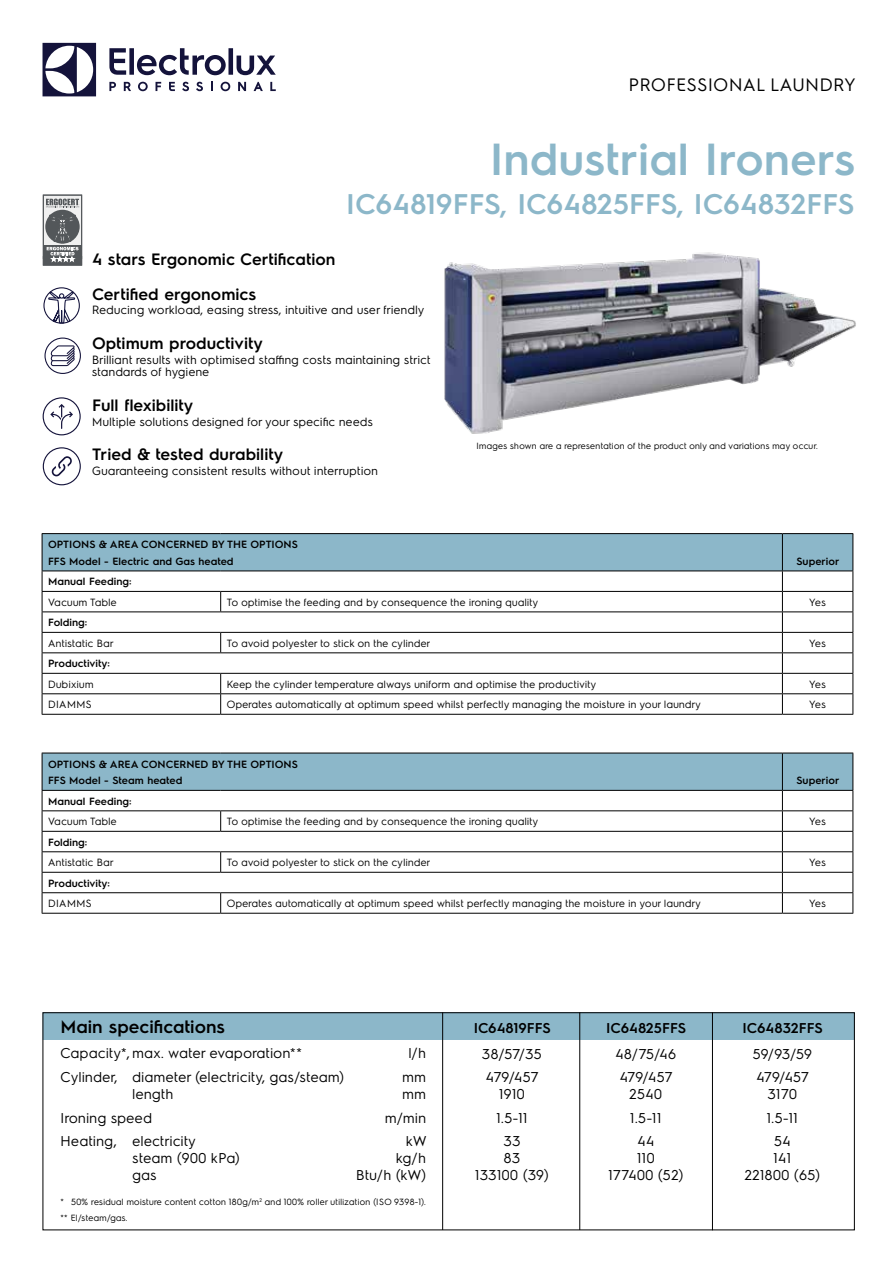
<style>
.page{position:relative;width:893px;height:1263px;background:#fff}
.page>*{position:absolute;margin:0;border:0;box-sizing:border-box;transform-origin:0 0}
.t1{font:600 45px "Electrolux Sans";color:#8cb7c9}
.t2{font:600 28.5px "Electrolux Sans";color:#8cb7c9}
.t3{font:18px "Electrolux Sans";color:#000}
.t4{font:600 18px "Electrolux Sans";color:#000}
.t5{font:600 16.5px/34.3px "Electrolux Sans";color:#000}
.t6{font:14.25px "Electrolux Sans";color:#000}
.t7{font:600 14.25px "Electrolux Sans";color:#000}
.t8{font:12px/12.8px "Electrolux Sans";color:#000}
.t9{font:10.5px "Electrolux Sans";color:#000}
.t10{font:600 10.5px/16.8px "Electrolux Sans";color:#000}
.t11{font:9px/16.2px "Electrolux Sans";color:#000}
</style>
<div class="page">
<svg style="left:43px;top:43px;width:53px;height:53px"></svg>
<svg style="left:109px;top:48px;width:167px;height:27px"></svg>
<svg style="left:270px;top:82px;width:6px;height:9px"></svg>
<svg style="left:221px;top:82px;width:9px;height:9px"></svg>
<svg style="left:211px;top:82px;width:2px;height:9px"></svg>
<svg style="left:196px;top:82px;width:7px;height:9px"></svg>
<svg style="left:182px;top:82px;width:7px;height:9px"></svg>
<svg style="left:169px;top:82px;width:6px;height:9px"></svg>
<svg style="left:156px;top:82px;width:5px;height:9px"></svg>
<svg style="left:138px;top:82px;width:10px;height:9px"></svg>
<svg style="left:124px;top:82px;width:7px;height:9px"></svg>
<svg style="left:109px;top:82px;width:7px;height:9px"></svg>
<svg style="left:254px;top:82px;width:9px;height:9px"></svg>
<svg style="left:238px;top:82px;width:8px;height:9px"></svg>
<img style="left:444px;top:252px;width:412px;height:182px">
<div style="left:45px;top:1014px;width:808px;height:26px;background:#8cb7c9"></div>
<div style="left:43px;top:1012px;width:812px;height:218px;border:1px solid #000"></div>
<hr style="left:579px;top:1012px;width:1px;height:218px;background:#000">
<hr style="left:442px;top:1012px;width:1px;height:218px;background:#000">
<hr style="left:712px;top:1012px;width:1px;height:218px;background:#000">
<svg style="left:43px;top:195px;width:39px;height:70px"></svg>
<svg style="left:48px;top:290px;width:28px;height:34px"></svg>
<div style="left:43px;top:287px;width:37px;height:37px;border:1px solid #14133b;border-radius:50%"></div>
<div style="left:44px;top:337px;width:37px;height:37px;border:1px solid #14133b;border-radius:50%"></div>
<svg style="left:50px;top:345px;width:25px;height:21px"></svg>
<svg style="left:43px;top:447px;width:38px;height:38px"></svg>
<svg style="left:43px;top:397px;width:38px;height:38px"></svg>
<hr style="left:42px;top:533px;width:179px;height:1px;background:#000">
<hr style="left:221px;top:533px;width:561px;height:1px;background:#000">
<hr style="left:782px;top:533px;width:71px;height:1px;background:#000">
<hr style="left:42px;top:714px;width:179px;height:1px;background:#000">
<hr style="left:221px;top:714px;width:561px;height:1px;background:#000">
<svg style="left:42px;top:534px;width:811px;height:180px"></svg>
<hr style="left:782px;top:714px;width:71px;height:1px;background:#000">
<hr style="left:42px;top:913px;width:179px;height:1px;background:#000">
<hr style="left:221px;top:913px;width:561px;height:1px;background:#000">
<svg style="left:42px;top:753px;width:811px;height:160px"></svg>
<hr style="left:782px;top:913px;width:71px;height:1px;background:#000">
<h3 class="t3" style="left:629px;top:72px;width:229px">PROFESSIONAL LAUNDRY</h3>
<h1 class="t1" style="left:490px;top:127px;width:367px">Industrial Ironers</h1>
<h2 class="t2" style="left:346px;top:184px;width:510px">IC64819FFS, IC64825FFS, IC64832FFS</h2>
<h3 class="t5" style="left:92px;top:241px;width:245px">4 stars Ergonomic Certification<br>Certified ergonomics</h3>
<p class="t8" style="left:92px;top:303px;width:334px">Reducing workload, easing stress, intuitive and user friendly</p>
<h3 class="t5" style="left:92px;top:325px;width:172px">Optimum productivity</h3>
<p class="t8" style="left:92px;top:352px;width:340px">Brilliant results with optimised staffing costs maintaining strict standards of hygiene</p>
<h3 class="t5" style="left:92px;top:387px;width:103px">Full flexibility</h3>
<p class="t8" style="left:92px;top:414px;width:283px">Multiple solutions designed for your specific needs</p>
<h3 class="t5" style="left:92px;top:436px;width:193px">Tried &amp; tested durability</h3>
<p class="t8" style="left:92px;top:463px;width:288px">Guaranteeing consistent results without interruption</p>
<p class="t10" style="left:48px;top:535px;width:251px">OPTIONS &amp; AREA CONCERNED BY THE OPTIONS<br>FFS Model - Electric and Gas heated</p>
<p class="t11" style="left:476px;top:437px;width:343px">Images shown are a representation of the product only and variations may occur.</p>
<p class="t10" style="left:796px;top:552px;width:44px">Superior</p>
<p class="t10" style="left:48px;top:573px;width:85px">Manual Feeding:</p>
<p class="t9" style="left:48px;top:595px;width:71px">Vacuum Table</p>
<p class="t9" style="left:227px;top:595px;width:313px">To optimise the feeding and by consequence the ironing quality</p>
<p class="t9" style="left:809px;top:595px;width:18px">Yes</p>
<p class="t10" style="left:48px;top:614px;width:41px">Folding:</p>
<p class="t9" style="left:48px;top:636px;width:67px">Antistatic Bar</p>
<p class="t9" style="left:227px;top:636px;width:205px">To avoid polyester to stick on the cylinder</p>
<p class="t9" style="left:809px;top:636px;width:18px">Yes</p>
<p class="t10" style="left:48px;top:654px;width:63px">Productivity:</p>
<p class="t9" style="left:48px;top:677px;width:47px">Dubixium</p>
<p class="t9" style="left:227px;top:677px;width:371px">Keep the cylinder temperature always uniform and optimise the productivity</p>
<p class="t9" style="left:809px;top:677px;width:18px">Yes</p>
<p class="t9" style="left:48px;top:697px;width:45px">DIAMMS</p>
<p class="t9" style="left:227px;top:697px;width:476px">Operates automatically at optimum speed whilst perfectly managing the moisture in your laundry</p>
<p class="t9" style="left:809px;top:697px;width:18px">Yes</p>
<p class="t10" style="left:48px;top:755px;width:251px">OPTIONS &amp; AREA CONCERNED BY THE OPTIONS<br>FFS Model - Steam heated</p>
<p class="t10" style="left:796px;top:771px;width:44px">Superior</p>
<p class="t10" style="left:48px;top:792px;width:85px">Manual Feeding:</p>
<p class="t9" style="left:48px;top:814px;width:71px">Vacuum Table</p>
<p class="t9" style="left:227px;top:814px;width:313px">To optimise the feeding and by consequence the ironing quality</p>
<p class="t9" style="left:809px;top:814px;width:18px">Yes</p>
<p class="t10" style="left:48px;top:833px;width:41px">Folding:</p>
<p class="t9" style="left:48px;top:855px;width:67px">Antistatic Bar</p>
<p class="t9" style="left:227px;top:855px;width:205px">To avoid polyester to stick on the cylinder</p>
<p class="t9" style="left:809px;top:855px;width:18px">Yes</p>
<p class="t10" style="left:48px;top:874px;width:63px">Productivity:</p>
<p class="t9" style="left:48px;top:896px;width:45px">DIAMMS</p>
<p class="t9" style="left:227px;top:896px;width:476px">Operates automatically at optimum speed whilst perfectly managing the moisture in your laundry</p>
<p class="t9" style="left:809px;top:896px;width:18px">Yes</p>
<h3 class="t4" style="left:60px;top:1014px;width:166px">Main specifications</h3>
<h3 class="t6" style="left:60px;top:1043px;width:244px">Capacity*,max. water evaporation**</h3>
<h3 class="t6" style="left:409px;top:1043px;width:19px">l/h</h3>
<h3 class="t6" style="left:60px;top:1067px;width:286px">Cylinder, diameter (electricity, gas/steam)</h3>
<h3 class="t6" style="left:403px;top:1067px;width:25px">mm</h3>
<h3 class="t6" style="left:132px;top:1084px;width:43px">length</h3>
<h3 class="t6" style="left:403px;top:1084px;width:25px">mm</h3>
<h3 class="t6" style="left:60px;top:1107px;width:93px">Ironing speed</h3>
<h3 class="t6" style="left:385px;top:1107px;width:43px">m/min</h3>
<h3 class="t6" style="left:60px;top:1131px;width:137px">Heating, electricity</h3>
<h3 class="t6" style="left:406px;top:1131px;width:22px">kW</h3>
<h3 class="t6" style="left:132px;top:1148px;width:109px">steam (900 kPa)</h3>
<h3 class="t6" style="left:396px;top:1148px;width:32px">kg/h</h3>
<h3 class="t6" style="left:132px;top:1165px;width:26px">gas</h3>
<h3 class="t6" style="left:356px;top:1165px;width:72px">Btu/h (kW)</h3>
<p class="t11" style="left:60px;top:1193px;width:367px">* 50% residual moisture content cotton 180g/m<sup>2</sup> and 100% roller utilization (ISO 9398-1). ** El/steam/gas.</p>
<h3 class="t7" style="left:474px;top:1018px;width:79px">IC64819FFS</h3>
<h3 class="t7" style="left:606px;top:1018px;width:82px">IC64825FFS</h3>
<h3 class="t7" style="left:742px;top:1018px;width:82px">IC64832FFS</h3>
<h3 class="t6" style="left:482px;top:1043px;width:61px">38/57/35</h3>
<h3 class="t6" style="left:616px;top:1043px;width:63px">48/75/46</h3>
<h3 class="t6" style="left:753px;top:1043px;width:61px">59/93/59</h3>
<h3 class="t6" style="left:486px;top:1067px;width:55px">479/457</h3>
<h3 class="t6" style="left:620px;top:1067px;width:55px">479/457</h3>
<h3 class="t6" style="left:756px;top:1067px;width:55px">479/457</h3>
<h3 class="t6" style="left:499px;top:1084px;width:28px">1910</h3>
<h3 class="t6" style="left:629px;top:1084px;width:35px">2540</h3>
<h3 class="t6" style="left:768px;top:1084px;width:31px">3170</h3>
<h3 class="t6" style="left:496px;top:1108px;width:33px">1.5-11</h3>
<h3 class="t6" style="left:630px;top:1108px;width:33px">1.5-11</h3>
<h3 class="t6" style="left:767px;top:1108px;width:33px">1.5-11</h3>
<h3 class="t6" style="left:504px;top:1131px;width:19px">33</h3>
<h3 class="t6" style="left:637px;top:1131px;width:19px">44</h3>
<h3 class="t6" style="left:774px;top:1131px;width:19px">54</h3>
<h3 class="t6" style="left:504px;top:1148px;width:18px">83</h3>
<h3 class="t6" style="left:637px;top:1148px;width:20px">110</h3>
<h3 class="t6" style="left:773px;top:1148px;width:20px">141</h3>
<h3 class="t6" style="left:475px;top:1165px;width:75px">133100 (39)</h3>
<h3 class="t6" style="left:608px;top:1165px;width:77px">177400 (52)</h3>
<h3 class="t6" style="left:745px;top:1165px;width:77px">221800 (65)</h3>
</div>
